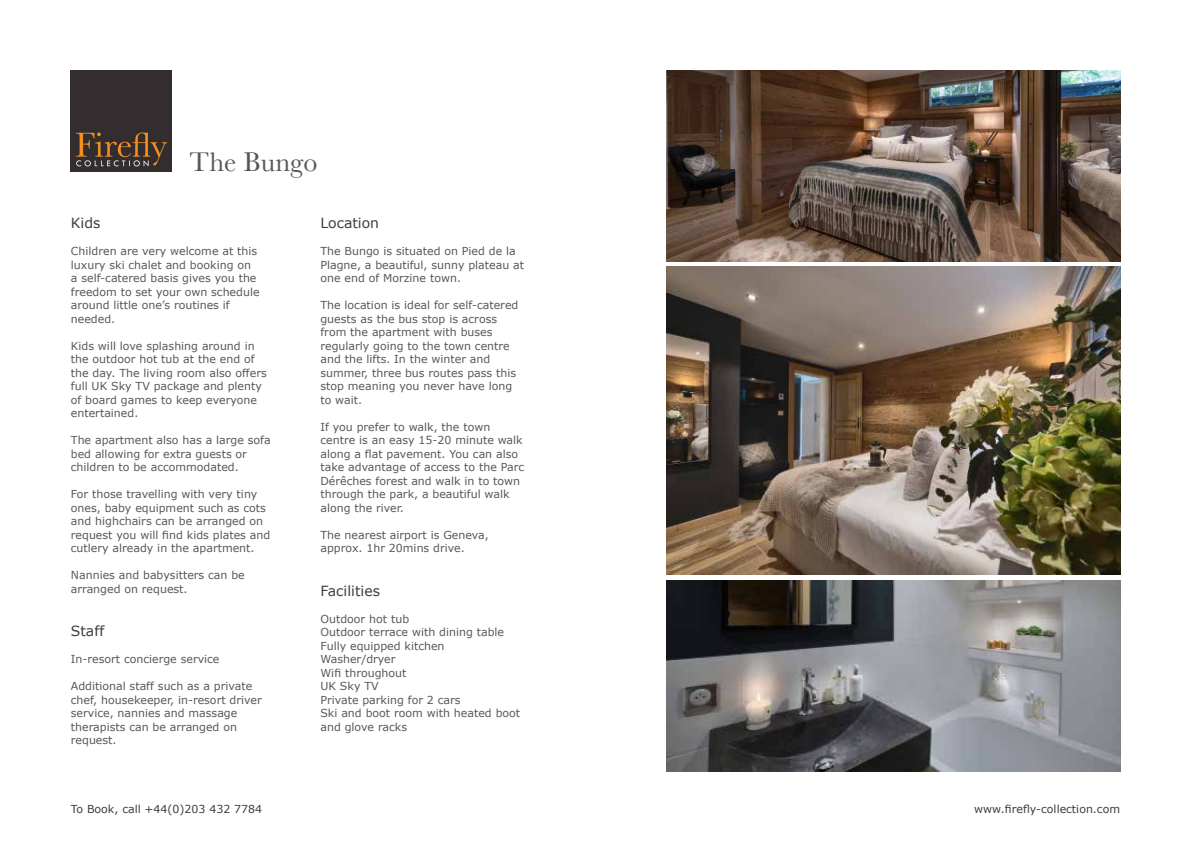
<style>
.page{position:relative;width:1191px;height:842px;background:#fff}
.page>*{position:absolute;margin:0;border:0;box-sizing:border-box;transform-origin:0 0}
.t1{font:28px "Baskerville";color:#575657}
.t2{font:14px "Verdana";color:#3e3e3f}
.t3{font:11px/13.5px "Verdana";color:#57585a}
.t4{font:11px "Verdana";color:#3e3e3f}
</style>
<div class="page">
<img style="left:71px;top:71px;width:101px;height:101px">
<img style="left:666px;top:267px;width:454px;height:307px">
<img style="left:666px;top:580px;width:454px;height:191px">
<img style="left:666px;top:71px;width:454px;height:190px">
<p class="t1" style="left:190px;top:145px;width:129px">The Bungo</p>
<p class="t2" style="left:71px;top:214px;width:31px">Kids</p>
<p class="t3" style="left:71px;top:244px;width:190px">Children are very welcome at this luxury ski chalet and booking on a self-catered basis gives you the freedom to set your own schedule around little one’s routines if needed.</p>
<p class="t3" style="left:71px;top:339px;width:197px">Kids will love splashing around in the outdoor hot tub at the end of the day. The living room also offers full UK Sky TV package and plenty of board games to keep everyone entertained.</p>
<p class="t3" style="left:71px;top:433px;width:201px">The apartment also has a large sofa bed allowing for extra guests or children to be accommodated.</p>
<p class="t3" style="left:71px;top:487px;width:201px">For those travelling with very tiny ones, baby equipment such as cots and highchairs can be arranged on request you will find kids plates and cutlery already in the apartment.</p>
<p class="t3" style="left:71px;top:568px;width:175px">Nannies and babysitters can be arranged on request.</p>
<p class="t2" style="left:71px;top:622px;width:35px">Staff</p>
<p class="t3" style="left:71px;top:653px;width:150px">In-resort concierge service</p>
<p class="t3" style="left:71px;top:680px;width:192px">Additional staff such as a private chef, housekeeper, in-resort driver service, nannies and massage therapists can be arranged on request.</p>
<p class="t4" style="left:71px;top:802px;width:193px">To Book, call +44(0)203 432 7784</p>
<p class="t2" style="left:320px;top:214px;width:60px">Location</p>
<p class="t3" style="left:320px;top:244px;width:205px">The Bungo is situated on Pied de la<br>Plagne, a beautiful, sunny plateau at one end of Morzine town.</p>
<p class="t3" style="left:320px;top:298px;width:199px">The location is ideal for self-catered guests as the bus stop is across from the apartment with buses regularly going to the town centre and the lifts. In the winter and summer, three bus routes pass this stop meaning you never have long to wait.</p>
<p class="t3" style="left:320px;top:420px;width:205px">If you prefer to walk, the town centre is an easy 15-20 minute walk along a flat pavement. You can also take advantage of access to the Parc<br>Dérêches forest and walk in to town through the park, a beautiful walk along the river.</p>
<p class="t3" style="left:320px;top:528px;width:170px">The nearest airport is Geneva, approx. 1hr 20mins drive.</p>
<p class="t2" style="left:320px;top:582px;width:61px">Facilities</p>
<p class="t3" style="left:320px;top:612px;width:90px">Outdoor hot tub</p>
<p class="t3" style="left:320px;top:626px;width:185px">Outdoor terrace with dining table</p>
<p class="t3" style="left:320px;top:639px;width:126px">Fully equipped kitchen</p>
<p class="t3" style="left:320px;top:653px;width:77px">Washer/dryer</p>
<p class="t3" style="left:320px;top:666px;width:88px">Wifi throughout</p>
<p class="t3" style="left:320px;top:680px;width:60px">UK Sky TV</p>
<p class="t3" style="left:320px;top:693px;width:142px">Private parking for 2 cars</p>
<p class="t3" style="left:320px;top:707px;width:201px">Ski and boot room with heated boot and glove racks</p>
<p class="t4" style="left:974px;top:802px;width:147px">www.firefly-collection.com</p>
</div>
